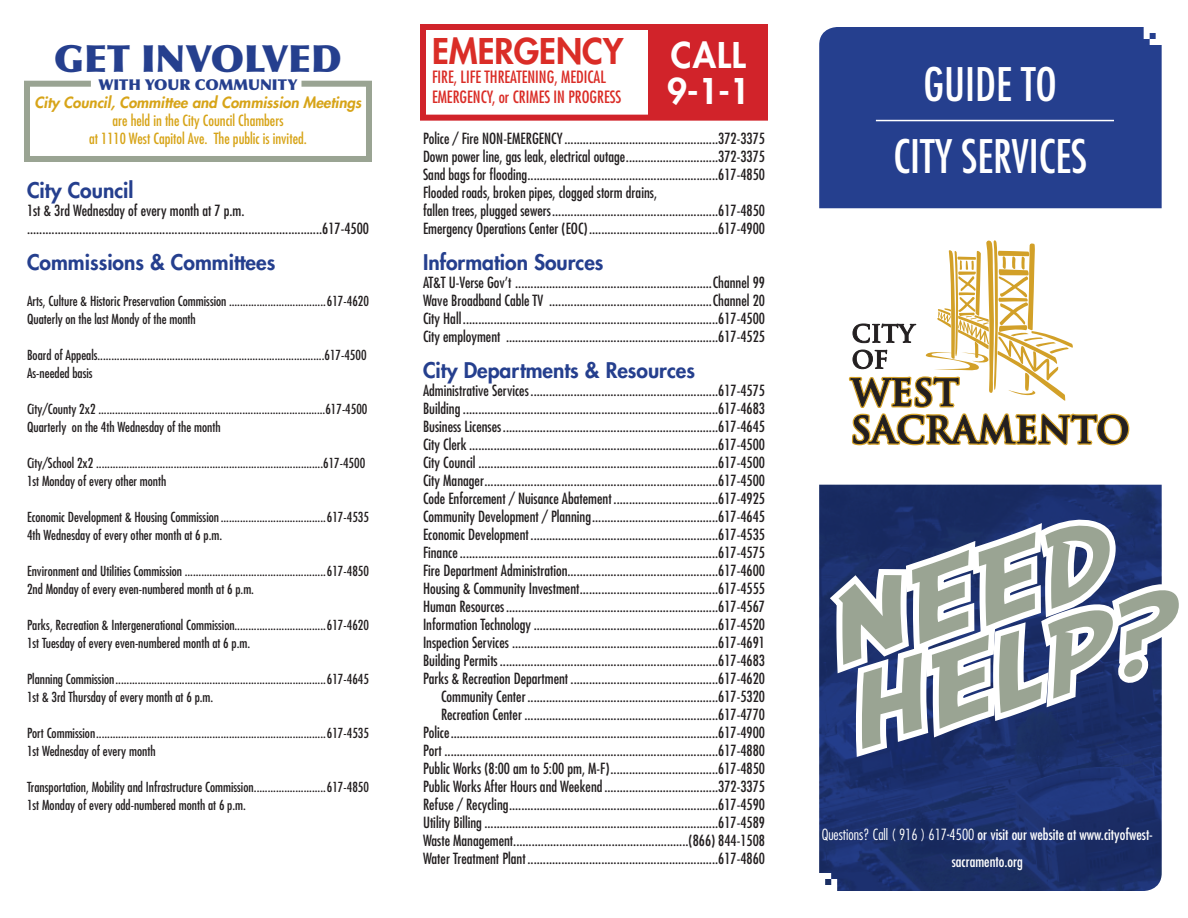
<style>
.page{position:relative;width:1188px;height:918px;background:#fff}
.page>*{position:absolute;margin:0;border:0;box-sizing:border-box;transform-origin:0 0}
.t1{font:99px/87px "SF Comic Script Extended";color:#9aa493}
.t2{font:condensed 45px/72px "Futura LT";color:#fff;text-align:center}
.t3{font:900 37.5px "Optima LT Std";color:#253f8e}
.t4{font:800 34.5px "Futura LT";color:#da2d27}
.t5{font:800 34.5px/36px "Futura LT";color:#fff}
.t6{font:800 21px "Futura LT";color:#253f8e}
.t7{font:condensed 16.5px/19.8px "Futura LT";color:#da2d27}
.t8{font:condensed 15px/18px "Futura LT";color:#231f20}
.t9{font:condensed 15px/27px "Futura LT";color:#fff;text-align:center}
.t10{font:condensed 15px/18px "Futura LT";color:#d7a418;text-align:center}
.t11{font:italic 800 15px "Futura LT";color:#d7a418}
.t12{font:900 15px "Optima LT Std";color:#253f8e}
.t13{font:condensed 13.5px/18px "Futura LT";color:#231f20}
.s1{font-size:126px}
.s2{font-weight:300}
</style>
<div class="page">
<svg style="left:848px;top:240px;width:282px;height:206px"></svg>
<div style="left:819px;top:27px;width:343px;height:181px;background:#253f8e"></div>
<img style="left:819px;top:485px;width:343px;height:406px">
<svg style="left:821px;top:512px;width:341px;height:253px"></svg>
<hr style="left:876px;top:120px;width:238px;height:1px;background:#fff">
<div style="left:649px;top:27px;width:119px;height:91px;background:#d1232a"></div>
<div style="left:420px;top:24px;width:348px;height:97px;border:6px solid #d1232a"></div>
<svg style="left:24px;top:80px;width:348px;height:82px"></svg>
<h3 class="t3" style="left:54px;top:36px;width:289px">GET INVOLVED</h3>
<p class="t12" style="left:98px;top:76px;width:201px">WITH YOUR COMMUNITY</p>
<p class="t11" style="left:35px;top:93px;width:328px">City Council, Committee and Commission Meetings</p>
<p class="t10" style="left:89px;top:111px;width:219px">are held in the City Council Chambers<br>at 1110 West Capitol Ave. The public is invited.</p>
<h3 class="t6" style="left:27px;top:176px;width:108px">City Council</h3>
<p class="t8" style="left:27px;top:201px;width:343px">1st &amp; 3rd Wednesday of every month at 7 p.m. ................................................................................................617-4500</p>
<h3 class="t6" style="left:27px;top:248px;width:250px">Commissions &amp; Committees</h3>
<p class="t13" style="left:27px;top:292px;width:343px">Arts, Culture &amp; Historic Preservation Commission ...................................617-4620<br>Quaterly on the last Mondy of the month</p>
<p class="t13" style="left:27px;top:346px;width:341px">Board of Appeals..................................................................................617-4500<br>As-needed basis</p>
<p class="t13" style="left:27px;top:400px;width:342px">City/County 2x2 ..................................................................................617-4500<br>Quarterly on the 4th Wednesday of the month</p>
<p class="t13" style="left:27px;top:454px;width:340px">City/School 2x2 ..................................................................................617-4500<br>1st Monday of every other month</p>
<p class="t13" style="left:27px;top:508px;width:343px">Economic Development &amp; Housing Commission......................................617-4535<br>4th Wednesday of every other month at 6 p.m.</p>
<p class="t13" style="left:27px;top:562px;width:343px">Environment and Utilities Commission ...................................................617-4850<br>2nd Monday of every even-numbered month at 6 p.m.</p>
<p class="t13" style="left:27px;top:616px;width:343px">Parks, Recreation &amp; Intergenerational Commission.................................617-4620<br>1st Tuesday of every even-numbered month at 6 p.m.</p>
<p class="t13" style="left:27px;top:670px;width:343px">Planning Commission............................................................................617-4645<br>1st &amp; 3rd Thursday of every month at 6 p.m.</p>
<p class="t13" style="left:27px;top:724px;width:343px">Port Commission...................................................................................617-4535<br>1st Wednesday of every month</p>
<p class="t13" style="left:27px;top:778px;width:344px">Transportation, Mobility and Infrastructure Commission..........................617-4850<br>1st Monday of every odd-numbered month at 6 p.m.</p>
<h3 class="t4" style="left:432px;top:28px;width:193px">EMERGENCY</h3>
<p class="t7" style="left:432px;top:67px;width:191px">FIRE, LIFE THREATENING, MEDICAL<br>EMERGENCY, or CRIMES IN PROGRESS</p>
<h3 class="t5" style="left:667px;top:37px;width:84px">CALL<br>9-1-1</h3>
<p class="t8" style="left:423px;top:129px;width:343px">Police / Fire NON-EMERGENCY..................................................372-3375<br>Down power line, gas leak, electrical outage..............................372-3375<br>Sand bags for flooding..............................................................617-4850<br>Flooded roads, broken pipes, clogged storm drains,<br>fallen trees, plugged sewers......................................................617-4850<br>Emergency Operations Center (EOC)..........................................617-4900</p>
<h3 class="t6" style="left:423px;top:248px;width:182px">Information Sources</h3>
<p class="t8" style="left:423px;top:273px;width:343px;text-align:justify">AT&amp;T U-Verse Gov’t ................................................................Channel 99<br>Wave Broadband Cable TV .....................................................Channel 20<br>City Hall...................................................................................617-4500<br>City employment .....................................................................617-4525</p>
<h3 class="t6" style="left:423px;top:356px;width:274px">City Departments &amp; Resources</h3>
<p class="t8" style="left:423px;top:381px;width:343px;text-align:right">Administrative Services.............................................................617-4575<br>Building ...................................................................................617-4683<br>Business Licenses......................................................................617-4645<br>City Clerk.................................................................................617-4500<br>City Council ..............................................................................617-4500<br>City Manager............................................................................617-4500<br>Code Enforcement / Nuisance Abatement ..................................617-4925<br>Community Development / Planning.........................................617-4645<br>Economic Development .............................................................617-4535<br>Finance....................................................................................617-4575<br>Fire Department Administration.................................................617-4600<br>Housing &amp; Community Investment.............................................617-4555<br>Human Resources.....................................................................617-4567<br>Information Technology ............................................................617-4520<br>Inspection Services ...................................................................617-4691<br>Building Permits .......................................................................617-4683<br>Parks &amp; Recreation Department ................................................617-4620<br>Community Center..............................................................617-5320<br>Recreation Center ...............................................................617-4770<br>Police.......................................................................................617-4900<br>Port .........................................................................................617-4880<br>Public Works (8:00 am to 5:00 pm, M-F)...................................617-4850<br>Public Works After Hours and Weekend.....................................372-3375<br>Refuse / Recycling....................................................................617-4590<br>Utility Billing ............................................................................617-4589<br>Waste Management.........................................................(866) 844-1508<br>Water Treatment Plant ..............................................................617-4860</p>
<h2 class="t2" style="left:894px;top:48px;width:195px">GUIDE TO<br>CITY SERVICES</h2>
<h1 class="t1" style="left:813px;top:581px;width:346px;rotate:-15deg">NEED<br>HELP<span class="s1">?</span></h1>
<p class="t9" style="left:822px;top:821px;width:333px"><span class="s2">Questions? Call ( 916 ) 617-4500</span> or visit our website at www.cityofwest&shy;sacramento.org</p>
</div>
